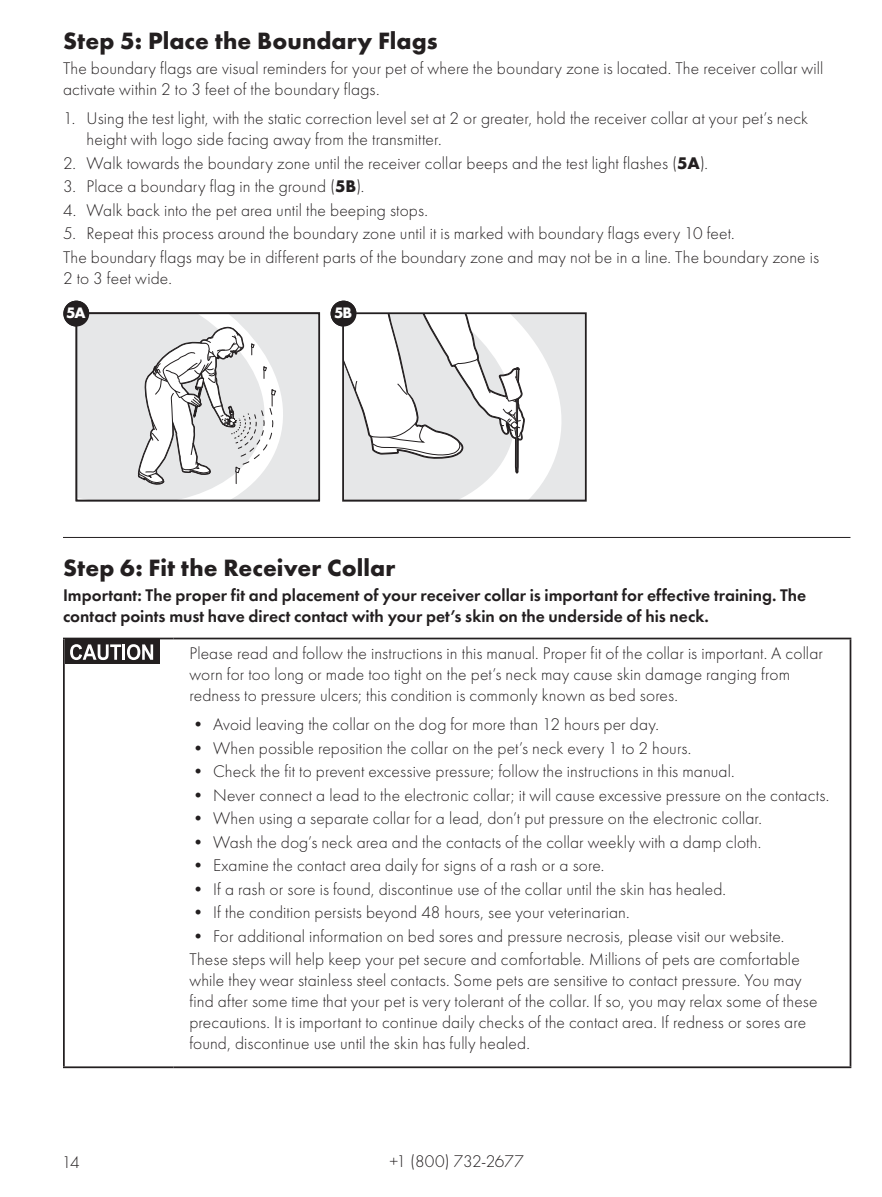
<style>
.page{position:relative;width:882px;height:1197px;background:#fff}
.page>*{position:absolute;margin:0;border:0;box-sizing:border-box;transform-origin:0 0}
.t1{font:24.5px "Futura PT Bold";letter-spacing:.005em;color:#231f20}
.t2{font:17.5px/21px "Futura PT Light";letter-spacing:.01em;color:#231f20}
.t3{font:17.5px/21px "Futura PT Demi";color:#231f20}
.t4{font:15.75px "Futura PT Bold";color:#fff}
.s1{font-family:"Futura PT Bold"}
</style>
<div class="page">
<hr style="left:63px;top:537px;width:787px;height:1px;background:#231f20">
<hr style="left:63px;top:638px;width:111px;height:1px;background:#231f20">
<hr style="left:63px;top:639px;width:2px;height:427px;background:#231f20">
<hr style="left:174px;top:638px;width:677px;height:1px;background:#231f20">
<hr style="left:850px;top:639px;width:1px;height:427px;background:#231f20">
<hr style="left:63px;top:1066px;width:111px;height:2px;background:#231f20">
<hr style="left:174px;top:1066px;width:677px;height:2px;background:#231f20">
<div style="left:65px;top:639px;width:95px;height:25px;background:#231f20"></div>
<svg style="left:70px;top:644px;width:51px;height:16px"></svg>
<hr style="left:122px;top:644px;width:3px;height:16px;background:#fff">
<svg style="left:127px;top:644px;width:26px;height:16px"></svg>
<div style="left:76px;top:313px;width:243px;height:188px;background:#e6e7e8"></div>
<svg style="left:77px;top:300px;width:221px;height:202px"></svg>
<div style="left:76px;top:312px;width:244px;height:189px;border:2px solid #231f20"></div>
<div style="left:63px;top:301px;width:26px;height:26px;background:#231f20;border-radius:50%"></div>
<svg style="left:530px;top:315px;width:50px;height:183px;fill:#e6e7e8"></svg>
<svg style="left:345px;top:315px;width:185px;height:183px"></svg>
<div style="left:342px;top:312px;width:245px;height:189px;border:2px solid #231f20"></div>
<div style="left:331px;top:301px;width:25px;height:26px;background:#231f20;border-radius:50%"></div>
<h1 class="t1" style="left:63px;top:25px;width:376px">Step 5: Place the Boundary Flags</h1>
<p class="t2" style="left:63px;top:58px;width:762px">The boundary flags are visual reminders for your pet of where the boundary zone is located. The receiver collar will activate within 2 to 3 feet of the boundary flags.</p>
<p class="t2" style="left:87px;top:108px;width:723px;text-indent:-24px">1. Using the test light, with the static correction level set at 2 or greater, hold the receiver collar at your pet’s neck height with logo side facing away from the transmitter.</p>
<p class="t2" style="left:63px;top:152px;width:646px">2. Walk towards the boundary zone until the receiver collar beeps and the test light flashes (<span class="s1">5A</span>).</p>
<p class="t2" style="left:63px;top:176px;width:303px">3. Place a boundary flag in the ground (<span class="s1">5B</span>).</p>
<p class="t2" style="left:63px;top:199px;width:366px">4. Walk back into the pet area until the beeping stops.</p>
<p class="t2" style="left:63px;top:222px;width:758px;line-height:23.4px">5. Repeat this process around the boundary zone until it is marked with boundary flags every 10 feet.<br>The boundary flags may be in different parts of the boundary zone and may not be in a line. The boundary zone is</p>
<p class="t2" style="left:63px;top:267px;width:110px">2 to 3 feet wide.</p>
<p class="t4" style="left:66px;top:303px;width:21px">5A</p>
<p class="t4" style="left:334px;top:303px;width:19px">5B</p>
<h1 class="t1" style="left:63px;top:552px;width:334px">Step 6: Fit the Receiver Collar</h1>
<p class="t3" style="left:63px;top:584px;width:745px">Important: The proper fit and placement of your receiver collar is important for effective training. The contact points must have direct contact with your pet’s skin on the underside of his neck.</p>
<p class="t2" style="left:189px;top:643px;width:635px">Please read and follow the instructions in this manual. Proper fit of the collar is important. A collar worn for too long or made too tight on the pet’s neck may cause skin damage ranging from redness to pressure ulcers; this condition is commonly known as bed sores.</p>
<p class="t2" style="left:189px;top:714px;width:471px">• Avoid leaving the collar on the dog for more than 12 hours per day.</p>
<p class="t2" style="left:189px;top:737px;width:504px">• When possible reposition the collar on the pet’s neck every 1 to 2 hours.</p>
<p class="t2" style="left:189px;top:761px;width:547px">• Check the fit to prevent excessive pressure; follow the instructions in this manual.</p>
<p class="t2" style="left:189px;top:784px;width:641px">• Never connect a lead to the electronic collar; it will cause excessive pressure on the contacts.</p>
<p class="t2" style="left:189px;top:808px;width:574px">• When using a separate collar for a lead, don’t put pressure on the electronic collar.</p>
<p class="t2" style="left:189px;top:831px;width:573px">• Wash the dog’s neck area and the contacts of the collar weekly with a damp cloth.</p>
<p class="t2" style="left:189px;top:855px;width:417px">• Examine the contact area daily for signs of a rash or a sore.</p>
<p class="t2" style="left:189px;top:878px;width:538px">• If a rash or sore is found, discontinue use of the collar until the skin has healed.</p>
<p class="t2" style="left:189px;top:902px;width:442px">• If the condition persists beyond 48 hours, see your veterinarian.</p>
<p class="t2" style="left:189px;top:924px;width:612px;line-height:23.4px">• For additional information on bed sores and pressure necrosis, please visit our website.<br>These steps will help keep your pet secure and comfortable. Millions of pets are comfortable</p>
<p class="t2" style="left:189px;top:970px;width:630px">while they wear stainless steel contacts. Some pets are sensitive to contact pressure. You may find after some time that your pet is very tolerant of the collar. If so, you may relax some of these precautions. It is important to continue daily checks of the contact area. If redness or sores are found, discontinue use until the skin has fully healed.</p>
<p class="t2" style="left:62px;top:1152px;width:20px">14</p>
<p class="t2" style="left:389px;top:1151px;width:136px">+1 (800) 732-2677</p>
</div>
